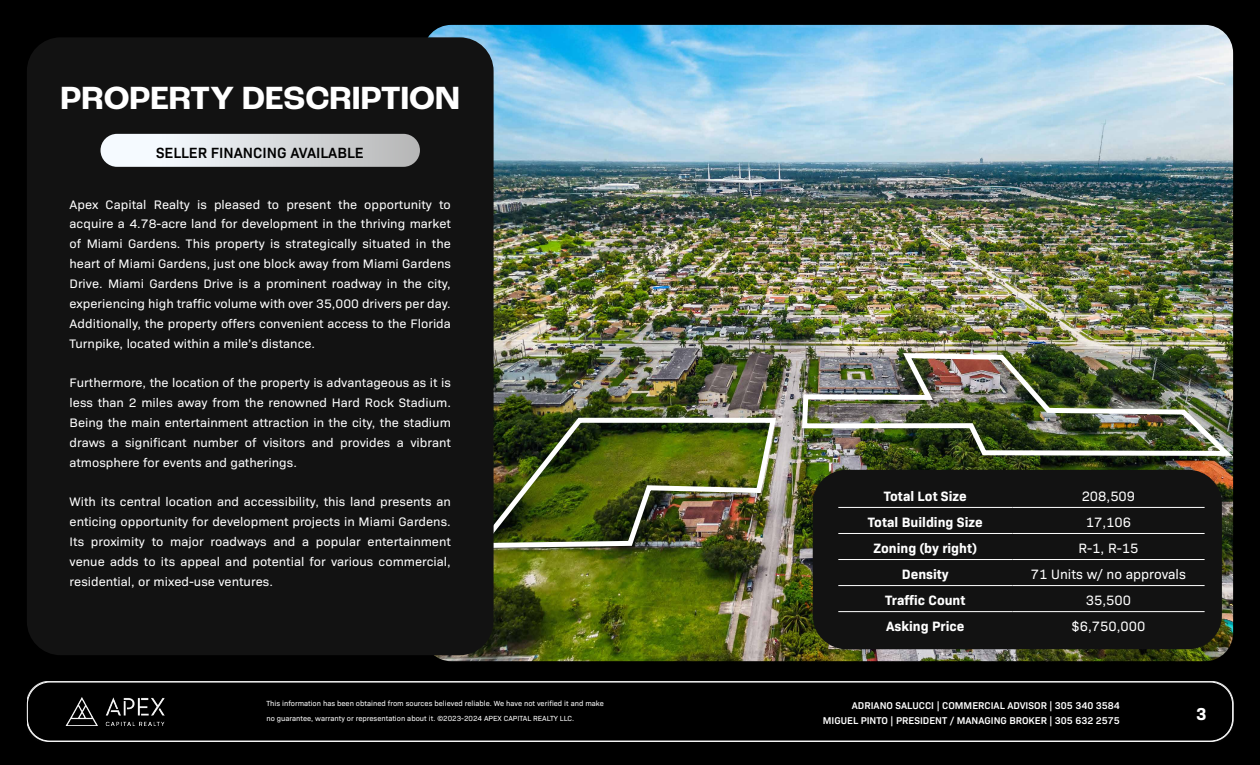
<style>
.page{position:relative;width:1260px;height:765px;background:#000}
.page>*{position:absolute;margin:0;border:0;box-sizing:border-box;transform-origin:0 0}
.t1{font:700 33.75px "Roc Grotesk";color:#fff}
.t2{font:700 17.5px "Bio Sans";color:#fff}
.t3{font:600 15px "Bio Sans";color:#000}
.t4{font:700 13.75px "Bio Sans";color:#fff}
.t5{font:13.75px "Bio Sans";color:#fff}
.t6{font:12.5px/19.9px "Bio Sans";color:#fff;text-align:justify;scale:1.04 1}
.t7{font:600 10px/15px "Bio Sans";color:#fff;text-align:right}
.t8{font:7.5px/15px "Bio Sans";color:#fff}
</style>
<div class="page">
<div style="left:27px;top:682px;width:1206px;height:60px;border:1px solid #fff;border-radius:23px"></div>
<img style="left:428px;top:25px;width:805px;height:636px">
<img style="left:494px;top:414px;width:285px;height:137px">
<div style="left:27px;top:37px;width:467px;height:618px;background:#121212;border-radius:34px"></div>
<div style="left:813px;top:470px;width:409px;height:179px;background:#121212;border-radius:34px"></div>
<hr style="left:838px;top:507px;width:174px;height:1px;background:#fff">
<hr style="left:1012px;top:507px;width:193px;height:1px;background:#fff">
<hr style="left:838px;top:533px;width:174px;height:1px;background:#fff">
<hr style="left:1012px;top:533px;width:193px;height:1px;background:#fff">
<hr style="left:838px;top:559px;width:174px;height:1px;background:#fff">
<hr style="left:1012px;top:559px;width:193px;height:1px;background:#fff">
<hr style="left:838px;top:585px;width:174px;height:1px;background:#fff">
<hr style="left:1012px;top:585px;width:193px;height:1px;background:#fff">
<hr style="left:838px;top:611px;width:174px;height:1px;background:#fff">
<hr style="left:1012px;top:611px;width:193px;height:1px;background:#fff">
<div style="left:101px;top:134px;width:319px;height:33px;background:linear-gradient(to right,#fff,#b8b8b8);border-radius:16px"></div>
<img style="left:799px;top:350px;width:435px;height:108px">
<h1 class="t1" style="left:61px;top:77px;width:401px">PROPERTY DESCRIPTION</h1>
<p class="t3" style="left:156px;top:141px;width:209px">SELLER FINANCING AVAILABLE</p>
<p class="t6" style="left:70px;top:193px;width:368px">Apex Capital Realty is pleased to present the opportunity to acquire a 4.78-acre land for development in the thriving market of Miami Gardens. This property is strategically situated in the heart of Miami Gardens, just one block away from Miami Gardens Drive. Miami Gardens Drive is a prominent roadway in the city, experiencing high traffic volume with over 35,000 drivers per day.<br>Additionally, the property offers convenient access to the Florida Turnpike, located within a mile’s distance.</p>
<p class="t6" style="left:70px;top:372px;width:368px">Furthermore, the location of the property is advantageous as it is less than 2 miles away from the renowned Hard Rock Stadium.<br>Being the main entertainment attraction in the city, the stadium draws a significant number of visitors and provides a vibrant atmosphere for events and gatherings.</p>
<p class="t6" style="left:70px;top:491px;width:368px">With its central location and accessibility, this land presents an enticing opportunity for development projects in Miami Gardens.<br>Its proximity to major roadways and a popular entertainment venue adds to its appeal and potential for various commercial, residential, or mixed-use ventures.</p>
<p class="t4" style="left:884px;top:486px;width:85px">Total Lot Size</p>
<p class="t5" style="left:1082px;top:486px;width:55px">208,509</p>
<p class="t4" style="left:868px;top:512px;width:116px">Total Building Size</p>
<p class="t5" style="left:1086px;top:512px;width:47px">17,106</p>
<p class="t4" style="left:873px;top:538px;width:105px">Zoning (by right)</p>
<p class="t5" style="left:1079px;top:538px;width:61px">R-1, R-15</p>
<p class="t4" style="left:902px;top:564px;width:48px">Density</p>
<p class="t5" style="left:1031px;top:564px;width:156px">71 Units w/ no approvals</p>
<p class="t4" style="left:885px;top:590px;width:82px">Traffic Count</p>
<p class="t5" style="left:1086px;top:590px;width:47px">35,500</p>
<p class="t4" style="left:886px;top:616px;width:80px">Asking Price</p>
<p class="t5" style="left:1072px;top:616px;width:75px">$6,750,000</p>
<p class="t8" style="left:266px;top:695px;width:339px">This information has been obtained from sources believed reliable. We have not verified it and make no guarantee, warranty or representation about it. ©2023-2024 APEX CAPITAL REALTY LLC.</p>
<p class="t7" style="left:823px;top:697px;width:299px">ADRIANO SALUCCI | COMMERCIAL ADVISOR | 305 340 3584<br>MIGUEL PINTO | PRESIDENT / MANAGING BROKER | 305 632 2575</p>
<h2 class="t2" style="left:1196px;top:701px;width:12px">3</h2>
</div>
